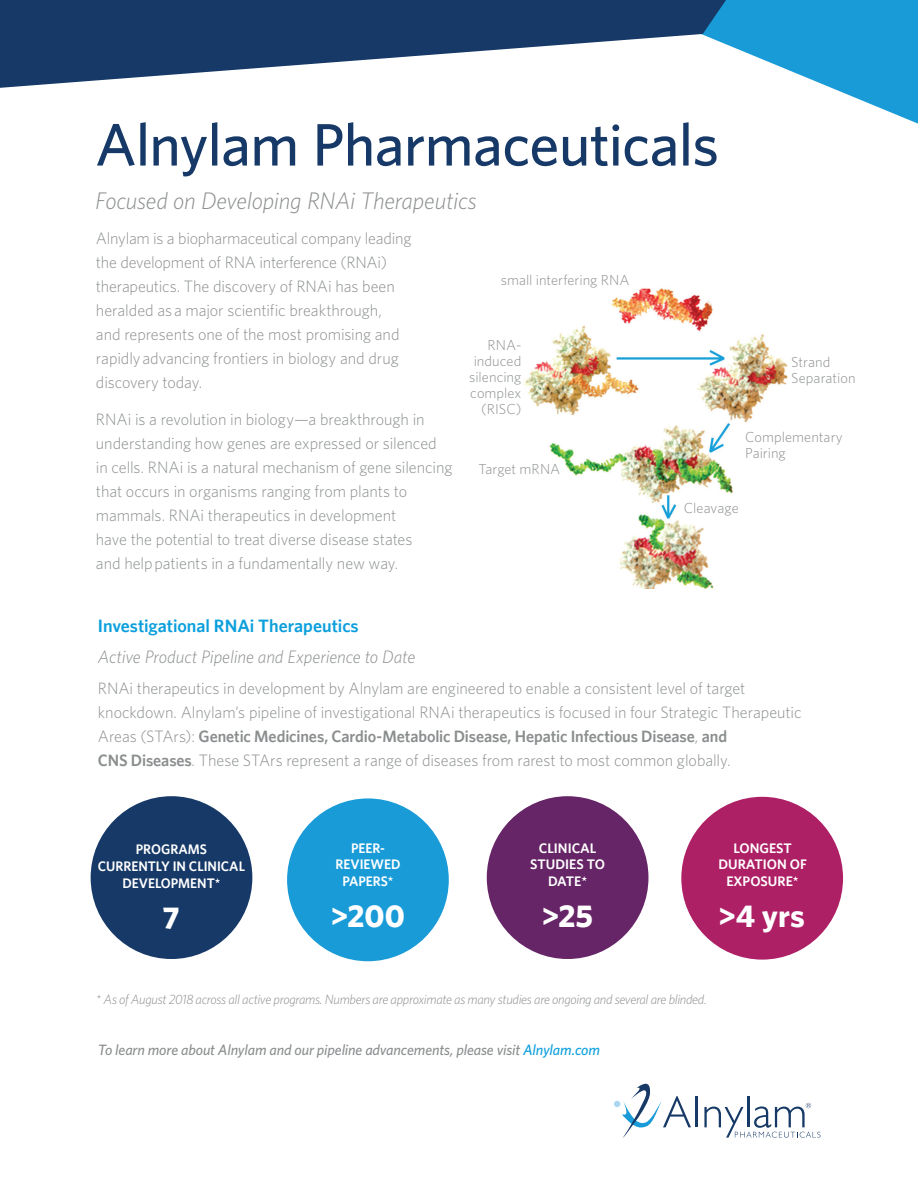
<style>
.page{position:relative;width:918px;height:1188px;background:#fff}
.page>*{position:absolute;margin:0;border:0;box-sizing:border-box;transform-origin:0 0}
.t1{font:500 60px "Whitney";letter-spacing:-.015em;color:#163967}
.t2{font:700 31.8px "Whitney";color:#fff}
.t3{font:italic 300 24px "Whitney";letter-spacing:-.01em;color:#8b8e8f}
.t4{font:italic 300 18px "Whitney";letter-spacing:-.005em;color:#8b8e8f}
.t5{font:600 18px "Whitney";color:#0c9fdc}
.t6{font:300 16.5px/24px "Whitney";letter-spacing:-.005em;color:#8b8e8f}
.t7{font:italic 500 15px "Whitney";letter-spacing:-.01em;color:#8b8e8f}
.t8{font:300 14.55px/16px "Whitney";letter-spacing:.005em;color:#8b8e8f}
.t9{font:600 13.8px/16.6px "Whitney";color:#fff;text-align:center}
.t10{font:italic 300 13.5px "Whitney";letter-spacing:-.025em;color:#8b8e8f}
.s1{font-weight:600}
.s2{color:#0c9fdc}
</style>
<div class="page">
<svg style="left:614px;top:1084px;width:77px;height:54px"></svg>
<hr style="left:695px;top:1096px;width:3px;height:31px;background:#163966">
<hr style="left:747px;top:1096px;width:2px;height:31px;background:#163966">
<svg style="left:704px;top:1103px;width:116px;height:35px"></svg>
<svg style="left:726px;top:0;width:192px;height:124px"></svg>
<svg style="left:0;top:0;width:726px;height:88px;fill:#163967"></svg>
<div style="left:91px;top:796px;width:161px;height:163px;background:#163967;border-radius:50%"></div>
<div style="left:287px;top:798px;width:162px;height:163px;background:#199bd8;border-radius:50%"></div>
<div style="left:487px;top:796px;width:161px;height:163px;background:#662566;border-radius:50%"></div>
<div style="left:681px;top:797px;width:162px;height:163px;background:#ae2066;border-radius:50%"></div>
<img style="left:523px;top:288px;width:265px;height:301px">
<h1 class="t1" style="left:95px;top:108px;width:625px">Alnylam Pharmaceuticals</h1>
<h3 class="t3" style="left:95px;top:187px;width:383px">Focused on Developing RNAi Therapeutics</h3>
<p class="t6" style="left:96px;top:226px;width:317px">Alnylam is a biopharmaceutical company leading the development of RNA interference (RNAi) therapeutics. The discovery of RNAi has been heralded as a major scientific breakthrough,<br>and represents one of the most promising and rapidly advancing frontiers in biology and drug discovery today.</p>
<p class="t6" style="left:96px;top:407px;width:358px">RNAi is a revolution in biology—a breakthrough in understanding how genes are expressed or silenced in cells. RNAi is a natural mechanism of gene silencing that occurs in organisms ranging from plants to mammals. RNAi therapeutics in development<br>have the potential to treat diverse disease states<br>and help patients in a fundamentally new way.</p>
<p class="t8" style="left:501px;top:272px;width:130px">small interfering RNA</p>
<p class="t8" style="left:469px;top:336px;width:54px;text-align:right">RNA&shy;induced silencing complex (RISC)</p>
<p class="t8" style="left:478px;top:461px;width:84px">Target mRNA</p>
<p class="t8" style="left:684px;top:499px;width:56px">Cleavage</p>
<p class="t8" style="left:791px;top:354px;width:66px">Strand<br>Separation</p>
<p class="t8" style="left:745px;top:428px;width:99px">Complementary<br>Pairing</p>
<p class="t5" style="left:98px;top:615px;width:262px">Investigational RNAi Therapeutics</p>
<p class="t4" style="left:98px;top:646px;width:319px">Active Product Pipeline and Experience to Date</p>
<p class="t6" style="left:98px;top:676px;width:705px">RNAi therapeutics in development by Alnylam are engineered to enable a consistent level of target knockdown. Alnylam’s pipeline of investigational RNAi therapeutics is focused in four Strategic Therapeutic Areas (STArs): <span class="s1">Genetic Medicines, Cardio-Metabolic Disease, Hepatic Infectious Disease</span>, <span class="s1">and<br>CNS Diseases</span>. These STArs represent a range of diseases from rarest to most common globally.</p>
<p class="t9" style="left:98px;top:841px;width:149px">PROGRAMS<br>CURRENTLY IN CLINICAL<br>DEVELOPMENT*</p>
<p class="t9" style="left:336px;top:839px;width:66px">PEER-<br>REVIEWED<br>PAPERS*</p>
<h2 class="t2" style="left:331px;top:897px;width:76px">&gt;200</h2>
<h2 class="t2" style="left:163px;top:898px;width:19px">7</h2>
<p class="t9" style="left:530px;top:839px;width:76px">CLINICAL<br>STUDIES TO<br>DATE*</p>
<h2 class="t2" style="left:542px;top:897px;width:53px">&gt;25</h2>
<p class="t9" style="left:718px;top:839px;width:90px">LONGEST<br>DURATION OF<br>EXPOSURE*</p>
<h2 class="t2" style="left:718px;top:897px;width:88px">&gt;4 yrs</h2>
<p class="t10" style="left:96px;top:992px;width:613px">* As of August 2018 across all active programs. Numbers are approximate as many studies are ongoing and several are blinded.</p>
<p class="t7" style="left:98px;top:1041px;width:504px">To learn more about Alnylam and our pipeline advancements, please visit <span class="s2">Alnylam.com</span></p>
</div>
